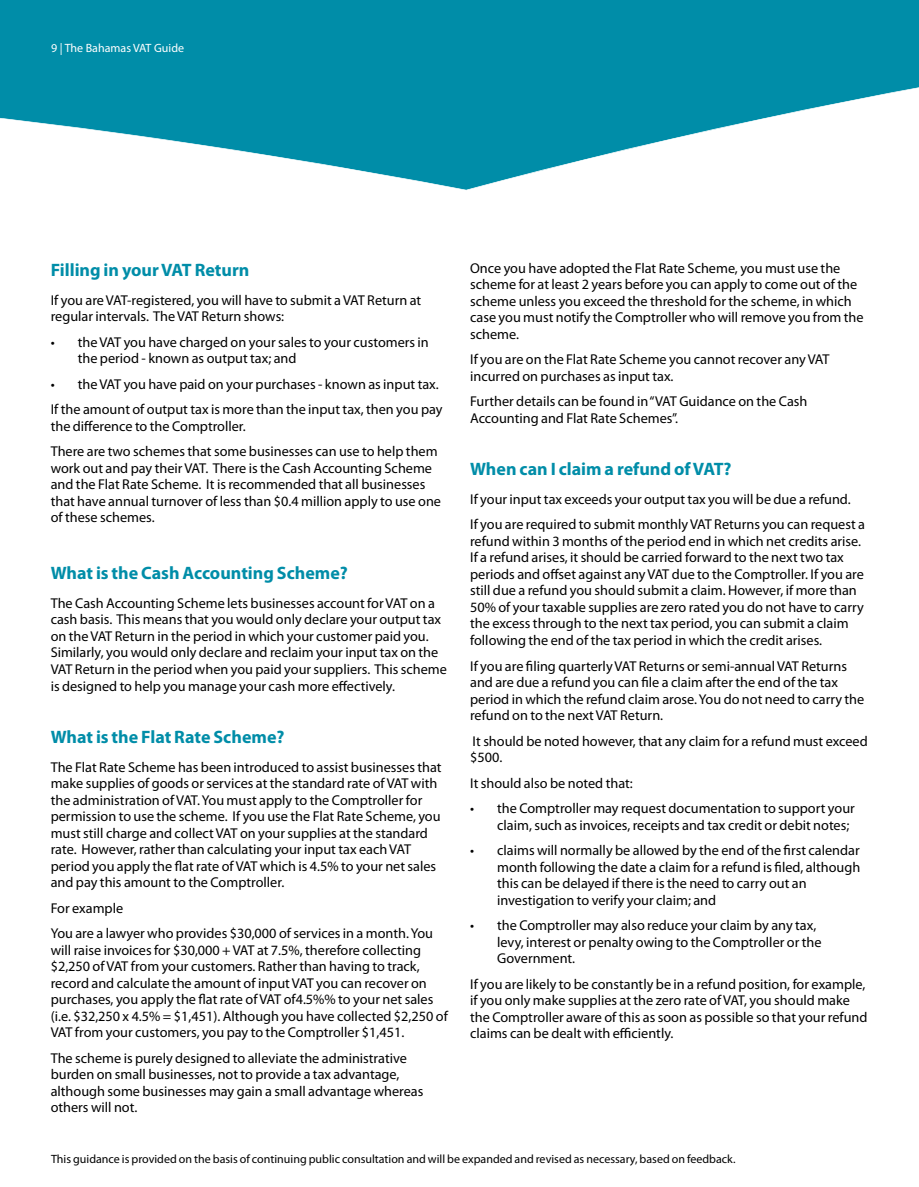
<style>
.page{position:relative;width:919px;height:1187px;background:#fff}
.page>*{position:absolute;margin:0;border:0;box-sizing:border-box;transform-origin:0 0}
.t1{font:700 18px "Myriad Pro";color:#008da8}
.t2{font:14.25px/16.5px "Myriad Pro";color:#000}
.t3{font:12px "Myriad Pro";color:#000}
.t4{font:12px "Myriad Pro";color:#fff}
</style>
<div class="page">
<svg style="left:0;top:0;width:918px;height:190px;fill:#008da8"></svg>
<p class="t4" style="left:51px;top:40px;width:134px">9 | The Bahamas VAT Guide</p>
<p class="t1" style="left:51px;top:258px;width:200px">Filling in your VAT Return</p>
<p class="t2" style="left:51px;top:291px;width:372px">If you are VAT-registered, you will have to submit a VAT Return at regular intervals. The VAT Return shows:</p>
<p class="t2" style="left:78px;top:333px;width:352px;text-indent:-27px">• the VAT you have charged on your sales to your customers in the period - known as output tax; and</p>
<p class="t2" style="left:51px;top:371px;width:393px;line-height:25.5px">• the VAT you have paid on your purchases - known as input tax.<br>If the amount of output tax is more than the input tax, then you pay</p>
<p class="t2" style="left:51px;top:413px;width:388px;line-height:25.5px">the difference to the Comptroller.<br>There are two schemes that some businesses can use to help them</p>
<p class="t2" style="left:51px;top:459px;width:392px">work out and pay their VAT. There is the Cash Accounting Scheme and the Flat Rate Scheme. It is recommended that all businesses that have annual turnover of less than $0.4 million apply to use one of these schemes.</p>
<p class="t1" style="left:51px;top:561px;width:299px">What is the Cash Accounting Scheme?</p>
<p class="t2" style="left:51px;top:594px;width:398px">The Cash Accounting Scheme lets businesses account for VAT on a cash basis. This means that you would only declare your output tax on the VAT Return in the period in which your customer paid you.<br>Similarly, you would only declare and reclaim your input tax on the VAT Return in the period when you paid your suppliers. This scheme is designed to help you manage your cash more effectively.</p>
<p class="t1" style="left:51px;top:725px;width:235px">What is the Flat Rate Scheme?</p>
<p class="t2" style="left:51px;top:758px;width:392px">The Flat Rate Scheme has been introduced to assist businesses that make supplies of goods or services at the standard rate of VAT with the administration of VAT. You must apply to the Comptroller for permission to use the scheme. If you use the Flat Rate Scheme, you must still charge and collect VAT on your supplies at the standard rate. However, rather than calculating your input tax each VAT period you apply the flat rate of VAT which is 4.5% to your net sales and pay this amount to the Comptroller.</p>
<p class="t2" style="left:51px;top:894px;width:384px;line-height:25.5px">For example<br>You are a lawyer who provides $30,000 of services in a month. You</p>
<p class="t2" style="left:51px;top:941px;width:398px">will raise invoices for $30,000 + VAT at 7.5%, therefore collecting $2,250 of VAT from your customers. Rather than having to track, record and calculate the amount of input VAT you can recover on purchases, you apply the flat rate of VAT of4.5%% to your net sales (i.e. $32,250 x 4.5% = $1,451). Although you have collected $2,250 of VAT from your customers, you pay to the Comptroller $1,451.</p>
<p class="t2" style="left:51px;top:1049px;width:374px">The scheme is purely designed to alleviate the administrative burden on small businesses, not to provide a tax advantage, although some businesses may gain a small advantage whereas others will not.</p>
<p class="t2" style="left:470px;top:259px;width:395px">Once you have adopted the Flat Rate Scheme, you must use the scheme for at least 2 years before you can apply to come out of the scheme unless you exceed the threshold for the scheme, in which case you must notify the Comptroller who will remove you from the scheme.</p>
<p class="t2" style="left:470px;top:351px;width:361px">If you are on the Flat Rate Scheme you cannot recover any VAT incurred on purchases as input tax.</p>
<p class="t2" style="left:470px;top:393px;width:339px">Further details can be found in “VAT Guidance on the Cash<br>Accounting and Flat Rate Schemes”.</p>
<p class="t1" style="left:470px;top:457px;width:263px">When can I claim a refund of VAT?</p>
<p class="t2" style="left:470px;top:486px;width:396px;line-height:25.5px">If your input tax exceeds your output tax you will be due a refund.<br>If you are required to submit monthly VAT Returns you can request a</p>
<p class="t2" style="left:470px;top:532px;width:395px">refund within 3 months of the period end in which net credits arise.<br>If a refund arises, it should be carried forward to the next two tax periods and offset against any VAT due to the Comptroller. If you are still due a refund you should submit a claim. However, if more than 50% of your taxable supplies are zero rated you do not have to carry the excess through to the next tax period, you can submit a claim following the end of the tax period in which the credit arises.</p>
<p class="t2" style="left:470px;top:657px;width:395px">If you are filing quarterly VAT Returns or semi-annual VAT Returns and are due a refund you can file a claim after the end of the tax period in which the refund claim arose. You do not need to carry the refund on to the next VAT Return.</p>
<p class="t2" style="left:470px;top:732px;width:399px">It should be noted however, that any claim for a refund must exceed $500.</p>
<p class="t2" style="left:470px;top:774px;width:164px">It should also be noted that:</p>
<p class="t2" style="left:497px;top:799px;width:359px;text-indent:-27px">• the Comptroller may request documentation to support your claim, such as invoices, receipts and tax credit or debit notes;</p>
<p class="t2" style="left:497px;top:841px;width:364px;text-indent:-27px">• claims will normally be allowed by the end of the first calendar month following the date a claim for a refund is filed, although this can be delayed if there is the need to carry out an investigation to verify your claim; and</p>
<p class="t2" style="left:497px;top:916px;width:326px;text-indent:-27px">• the Comptroller may also reduce your claim by any tax, levy, interest or penalty owing to the Comptroller or the<br>Government.</p>
<p class="t2" style="left:470px;top:975px;width:399px">If you are likely to be constantly be in a refund position, for example, if you only make supplies at the zero rate of VAT, you should make the Comptroller aware of this as soon as possible so that your refund claims can be dealt with efficiently.</p>
<p class="t3" style="left:51px;top:1151px;width:686px">This guidance is provided on the basis of continuing public consultation and will be expanded and revised as necessary, based on feedback.</p>
</div>
